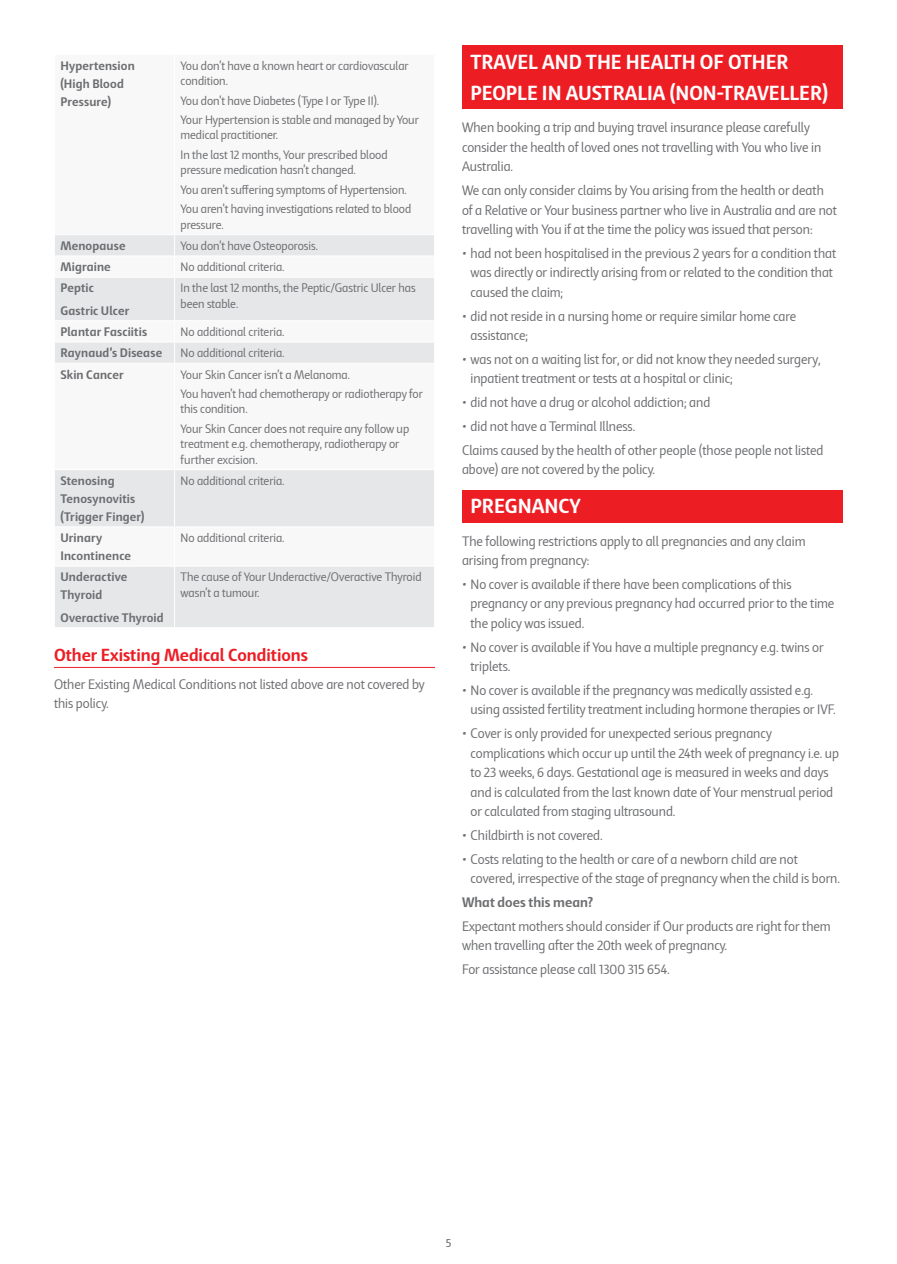
<style>
.page{position:relative;width:897px;height:1264px;background:#fff}
.page>*{position:absolute;margin:0;border:0;box-sizing:border-box;transform-origin:0 0}
.t1{font:700 21px/30.8px "Coles Haptic";color:#fff}
.t2{font:700 18px "Coles Haptic";color:#ed1d24}
.t3{font:14.25px/19.5px "Coles Haptic Semi";color:#6d6e71}
.t4{font:700 14.25px "Coles Haptic";color:#6d6e71}
.t5{font:12.75px/19.5px "Coles Haptic Semi";color:#6d6e71}
.t6{font:700 12.75px/18px "Coles Haptic";letter-spacing:.015em;color:#6d6e71}
.t7{font:12px "Coles Haptic";color:#6d6e71}
</style>
<div class="page">
<hr style="left:54px;top:667px;width:381px;height:1px;background:#ed1d24">
<svg style="left:55px;top:235px;width:379px;height:392px;fill:#e6e7e8"></svg>
<hr style="left:54px;top:255px;width:120px;height:1px;background:#fff">
<hr style="left:174px;top:255px;width:261px;height:1px;background:#fff">
<hr style="left:54px;top:277px;width:120px;height:1px;background:#fff">
<hr style="left:174px;top:277px;width:261px;height:1px;background:#fff">
<hr style="left:54px;top:320px;width:120px;height:1px;background:#fff">
<hr style="left:174px;top:320px;width:261px;height:1px;background:#fff">
<hr style="left:54px;top:342px;width:120px;height:1px;background:#fff">
<hr style="left:174px;top:342px;width:261px;height:1px;background:#fff">
<hr style="left:54px;top:363px;width:120px;height:1px;background:#fff">
<hr style="left:174px;top:363px;width:261px;height:1px;background:#fff">
<hr style="left:54px;top:469px;width:120px;height:1px;background:#fff">
<hr style="left:174px;top:469px;width:261px;height:1px;background:#fff">
<hr style="left:54px;top:526px;width:120px;height:1px;background:#fff">
<hr style="left:174px;top:526px;width:261px;height:1px;background:#fff">
<hr style="left:54px;top:566px;width:120px;height:1px;background:#fff">
<hr style="left:174px;top:566px;width:261px;height:1px;background:#fff">
<svg style="left:174px;top:235px;width:1px;height:42px"></svg>
<hr style="left:174px;top:278px;width:1px;height:42px;background:#fff">
<svg style="left:174px;top:321px;width:1px;height:42px"></svg>
<hr style="left:174px;top:364px;width:1px;height:105px;background:#fff">
<hr style="left:174px;top:470px;width:1px;height:56px;background:#fff">
<hr style="left:174px;top:527px;width:1px;height:39px;background:#fff">
<hr style="left:174px;top:566px;width:1px;height:61px;background:#fff">
<div style="left:462px;top:45px;width:380px;height:64px;background:#ed1d24"></div>
<div style="left:462px;top:490px;width:380px;height:32px;background:#ed1d24"></div>
<p class="t6" style="left:60px;top:56px;width:76px">Hypertension (High Blood<br>Pressure)</p>
<p class="t5" style="left:180px;top:58px;width:229px;line-height:15.3px">You don’t have a known heart or cardiovascular condition.</p>
<p class="t5" style="left:180px;top:91px;width:240px">You don’t have Diabetes (Type I or Type II).<br>Your Hypertension is stable and managed by Your</p>
<p class="t5" style="left:180px;top:125px;width:208px">medical practitioner.<br>In the last 12 months, Your prescribed blood</p>
<p class="t5" style="left:180px;top:160px;width:232px">pressure medication hasn’t changed.<br>You aren’t suffering symptoms of Hypertension.<br>You aren’t having investigations related to blood</p>
<p class="t5" style="left:180px;top:215px;width:45px">pressure.</p>
<p class="t6" style="left:60px;top:236px;width:67px">Menopause</p>
<p class="t5" style="left:180px;top:236px;width:139px">You don’t have Osteoporosis.</p>
<p class="t6" style="left:60px;top:258px;width:52px">Migraine</p>
<p class="t5" style="left:180px;top:257px;width:105px">No additional criteria.</p>
<p class="t6" style="left:60px;top:277px;width:70px;line-height:22.2px">Peptic<br>Gastric Ulcer</p>
<p class="t5" style="left:180px;top:280px;width:236px;line-height:15.3px">In the last 12 months, the Peptic/Gastric Ulcer has been stable.</p>
<p class="t6" style="left:60px;top:322px;width:88px">Plantar Fasciitis</p>
<p class="t5" style="left:180px;top:322px;width:105px">No additional criteria.</p>
<p class="t6" style="left:60px;top:344px;width:103px">Raynaud’s Disease</p>
<p class="t5" style="left:180px;top:343px;width:105px">No additional criteria.</p>
<p class="t6" style="left:60px;top:365px;width:65px">Skin Cancer</p>
<p class="t5" style="left:180px;top:364px;width:244px">Your Skin Cancer isn’t a Melanoma.<br>You haven’t had chemotherapy or radiotherapy for</p>
<p class="t5" style="left:180px;top:399px;width:230px">this condition.<br>Your Skin Cancer does not require any follow up</p>
<p class="t5" style="left:180px;top:436px;width:220px;line-height:15.3px">treatment e.g. chemotherapy, radiotherapy or further excision.</p>
<p class="t6" style="left:60px;top:471px;width:86px">Stenosing<br>Tenosynovitis (Trigger Finger)</p>
<p class="t5" style="left:180px;top:471px;width:105px">No additional criteria.</p>
<p class="t6" style="left:60px;top:528px;width:72px">Urinary<br>Incontinence</p>
<p class="t5" style="left:180px;top:528px;width:105px">No additional criteria.</p>
<p class="t6" style="left:60px;top:568px;width:68px">Underactive<br>Thyroid</p>
<p class="t6" style="left:60px;top:608px;width:105px">Overactive Thyroid</p>
<p class="t5" style="left:180px;top:569px;width:242px;line-height:15.3px">The cause of Your Underactive/Overactive Thyroid wasn’t a tumour.</p>
<p class="t2" style="left:54px;top:644px;width:255px">Other Existing Medical Conditions</p>
<p class="t3" style="left:54px;top:674px;width:372px">Other Existing Medical Conditions not listed above are not covered by this policy.</p>
<h1 class="t1" style="left:470px;top:47px;width:359px">TRAVEL AND THE HEALTH OF OTHER<br>PEOPLE IN AUSTRALIA (NON-TRAVELLER)</h1>
<p class="t3" style="left:462px;top:118px;width:361px">When booking a trip and buying travel insurance please carefully consider the health of loved ones not travelling with You who live in<br>Australia.</p>
<p class="t3" style="left:462px;top:181px;width:376px">We can only consider claims by You arising from the health or death of a Relative or Your business partner who live in Australia and are not travelling with You if at the time the policy was issued that person:</p>
<p class="t3" style="left:470px;top:243px;width:367px;text-indent:-9px">• had not been hospitalised in the previous 2 years for a condition that was directly or indirectly arising from or related to the condition that caused the claim;</p>
<p class="t3" style="left:470px;top:306px;width:327px;text-indent:-9px">• did not reside in a nursing home or require similar home care assistance;</p>
<p class="t3" style="left:470px;top:349px;width:351px;text-indent:-9px">• was not on a waiting list for, or did not know they needed surgery, inpatient treatment or tests at a hospital or clinic;</p>
<p class="t3" style="left:462px;top:392px;width:250px">• did not have a drug or alcohol addiction; and</p>
<p class="t3" style="left:462px;top:414px;width:363px;line-height:23.7px">• did not have a Terminal Illness.<br>Claims caused by the health of other people (those people not listed</p>
<p class="t3" style="left:462px;top:460px;width:194px">above) are not covered by the policy.</p>
<h1 class="t1" style="left:470px;top:491px;width:112px">PREGNANCY</h1>
<p class="t3" style="left:462px;top:531px;width:345px">The following restrictions apply to all pregnancies and any claim arising from pregnancy:</p>
<p class="t3" style="left:470px;top:574px;width:365px;text-indent:-9px">• No cover is available if there have been complications of this pregnancy or any previous pregnancy had occurred prior to the time the policy was issued.</p>
<p class="t3" style="left:470px;top:637px;width:355px;text-indent:-9px">• No cover is available if You have a multiple pregnancy e.g. twins or triplets.</p>
<p class="t3" style="left:470px;top:680px;width:366px;text-indent:-9px">• No cover is available if the pregnancy was medically assisted e.g. using assisted fertility treatment including hormone therapies or IVF.</p>
<p class="t3" style="left:470px;top:724px;width:370px;text-indent:-9px">• Cover is only provided for unexpected serious pregnancy complications which occur up until the 24th week of pregnancy i.e. up to 23 weeks, 6 days. Gestational age is measured in weeks and days and is calculated from the last known date of Your menstrual period or calculated from staging ultrasound.</p>
<p class="t3" style="left:462px;top:825px;width:142px">• Childbirth is not covered.</p>
<p class="t3" style="left:470px;top:849px;width:371px;text-indent:-9px">• Costs relating to the health or care of a newborn child are not covered, irrespective of the stage of pregnancy when the child is born.</p>
<p class="t4" style="left:462px;top:893px;width:133px">What does this mean?</p>
<p class="t3" style="left:462px;top:916px;width:370px">Expectant mothers should consider if Our products are right for them when travelling after the 20th week of pregnancy.</p>
<p class="t3" style="left:462px;top:959px;width:209px">For assistance please call 1300 315 654.</p>
<p class="t7" style="left:445px;top:1235px;width:7px">5</p>
</div>
